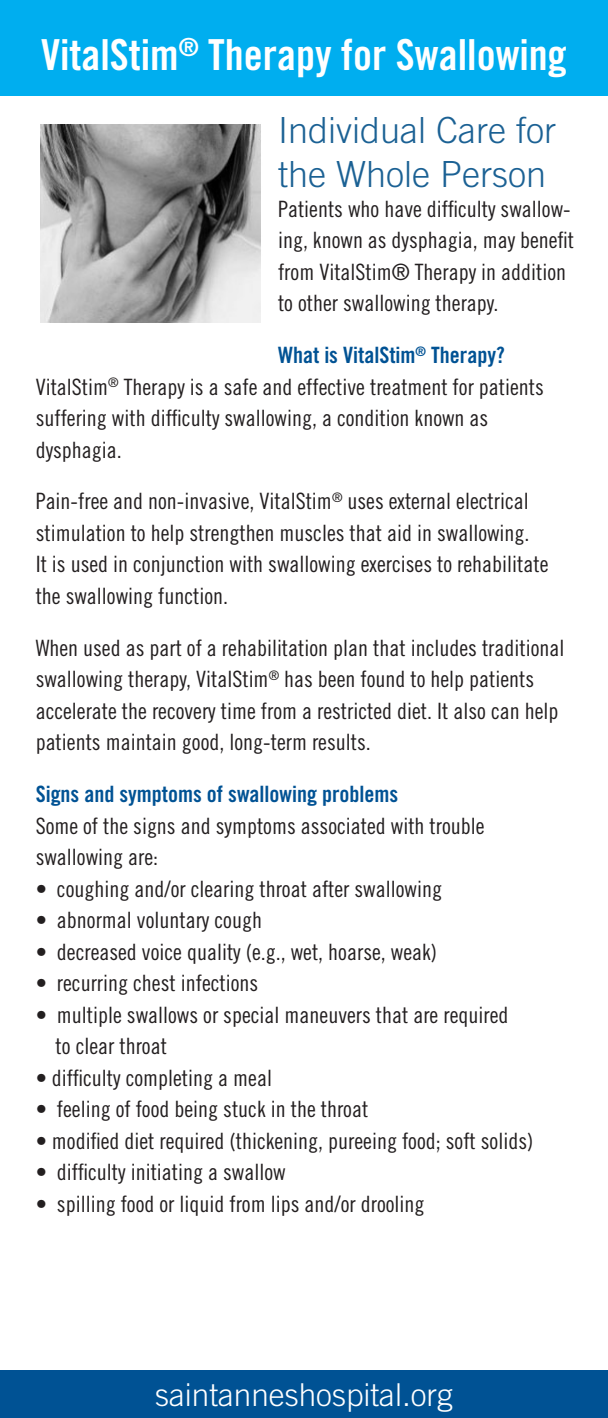
<style>
.page{position:relative;width:608px;height:1418px;background:#fff}
.page>*{position:absolute;margin:0;border:0;box-sizing:border-box;transform-origin:0 0}
.t1{font:42.75px "Trade Gothic LT Std Bd Cn 20";color:#fff}
.t2{font:300 36px/43.2px "Trade Gothic LT Std";color:#1b6194}
.t3{font:300 31.5px "Trade Gothic LT Std";color:#fff}
.t4{font:22.5px/31.5px "Trade Gothic LT Std Cn 18";color:#231f20}
.s1{font-family:"Trade Gothic LT Std Bd Cn 20";color:#005294}
</style>
<div class="page">
<div style="left:0;top:0;width:608px;height:95px;background:#00aeef"></div>
<img style="left:40px;top:124px;width:221px;height:199px">
<div style="left:0;top:1370px;width:608px;height:48px;background:#005294"></div>
<p class="t1" style="left:41px;top:29px;width:527px">VitalStim<sup>®</sup> Therapy for Swallowing</p>
<p class="t2" style="left:278px;top:108px;width:280px">Individual Care for the Whole Person</p>
<p class="t4" style="left:278px;top:193px;width:297px">Patients who have difficulty swallow&shy;ing, known as dysphagia, may benefit from VitalStim® Therapy in addition to other swallowing therapy.</p>
<p class="t4" style="left:36px;top:339px;width:509px;text-indent:242px"><span class="s1">What is VitalStim</span><sup>®</sup> <span class="s1">Therapy?<br></span>VitalStim<sup>®</sup> Therapy is a safe and effective treatment for patients suffering with difficulty swallowing, a condition known as dysphagia.</p>
<p class="t4" style="left:36px;top:485px;width:514px">Pain-free and non-invasive, VitalStim<sup>®</sup> uses external electrical stimulation to help strengthen muscles that aid in swallowing.<br>It is used in conjunction with swallowing exercises to rehabilitate the swallowing function.</p>
<p class="t4" style="left:36px;top:632px;width:530px">When used as part of a rehabilitation plan that includes traditional swallowing therapy, VitalStim<sup>®</sup> has been found to help patients accelerate the recovery time from a restricted diet. It also can help patients maintain good, long-term results.</p>
<p class="t4" style="left:36px;top:778px;width:450px"><span class="s1">Signs and symptoms of swallowing problems<br></span>Some of the signs and symptoms associated with trouble swallowing are:</p>
<p class="t4" style="left:36px;top:872px;width:408px">• coughing and/or clearing throat after swallowing</p>
<p class="t4" style="left:36px;top:904px;width:228px">• abnormal voluntary cough</p>
<p class="t4" style="left:36px;top:935px;width:403px">• decreased voice quality (e.g., wet, hoarse, weak)</p>
<p class="t4" style="left:36px;top:967px;width:224px">• recurring chest infections</p>
<p class="t4" style="left:56px;top:998px;width:454px;text-indent:-20px">• multiple swallows or special maneuvers that are required to clear throat</p>
<p class="t4" style="left:36px;top:1061px;width:238px">• difficulty completing a meal</p>
<p class="t4" style="left:36px;top:1093px;width:334px">• feeling of food being stuck in the throat</p>
<p class="t4" style="left:36px;top:1124px;width:499px">• modified diet required (thickening, pureeing food; soft solids)</p>
<p class="t4" style="left:36px;top:1156px;width:251px">• difficulty initiating a swallow</p>
<p class="t4" style="left:36px;top:1187px;width:390px">• spilling food or liquid from lips and/or drooling</p>
<p class="t3" style="left:155px;top:1376px;width:299px">saintanneshospital.org</p>
</div>
